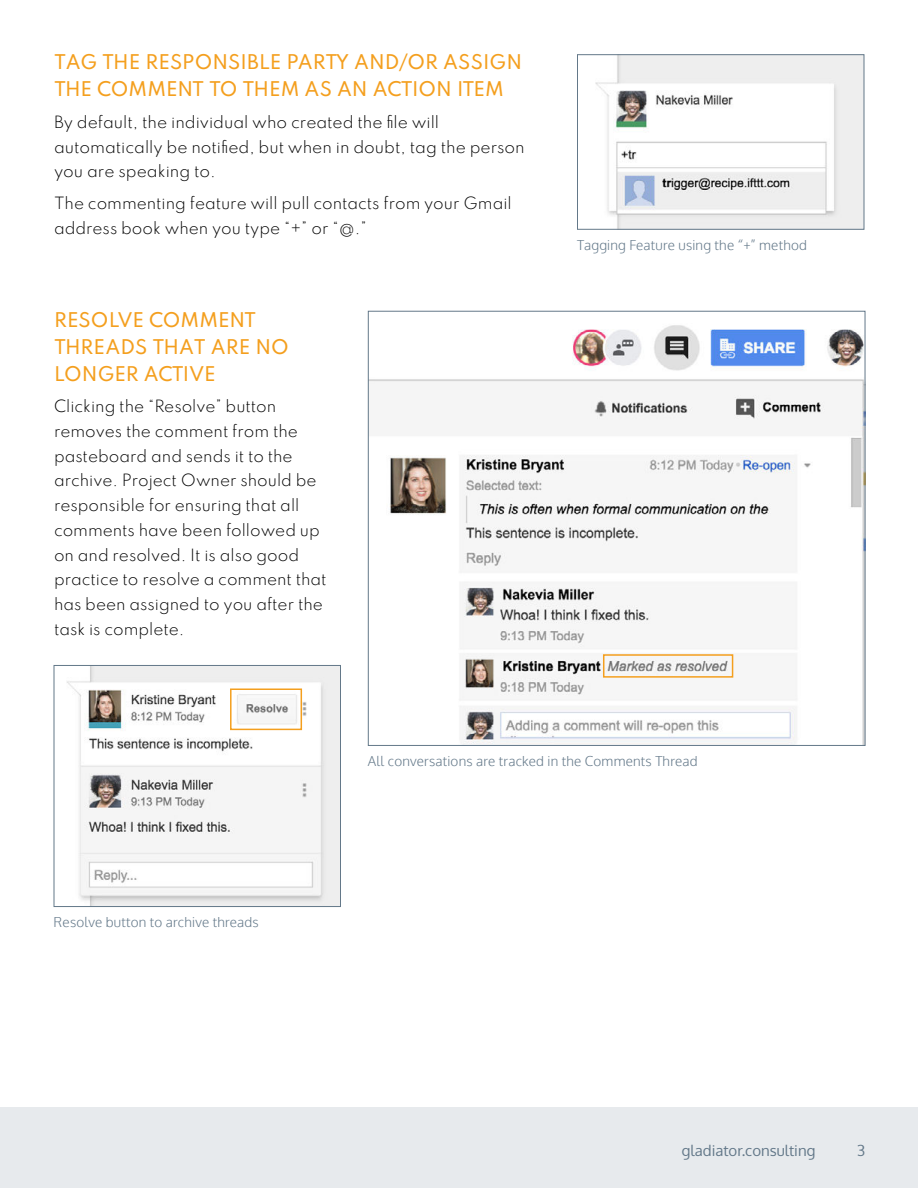
<style>
.page{position:relative;width:918px;height:1188px;background:#fff}
.page>*{position:absolute;margin:0;border:0;box-sizing:border-box;transform-origin:0 0}
.t1{font:100 18px/27px "Spartan";letter-spacing:-.005em;color:#f49f1e}
.t2{font:100 15px/24.8px "Spartan";color:#000}
.t3{font:15px "Oxygen";color:#637889}
.t4{font:300 13.5px "Oxygen";letter-spacing:.015em;color:#637889}
</style>
<div class="page">
<div style="left:0;top:1107px;width:918px;height:81px;background:#e7eaed"></div>
<img style="left:595px;top:56px;width:267px;height:171px">
<div style="left:577px;top:54px;width:287px;height:175px;border:1px solid #637889"></div>
<img style="left:67px;top:667px;width:272px;height:238px">
<div style="left:54px;top:665px;width:287px;height:242px;border:1px solid #637889"></div>
<div style="left:230px;top:688px;width:72px;height:42px;border:2px solid #f49f1e"></div>
<img style="left:370px;top:325px;width:493px;height:419px">
<div style="left:603px;top:654px;width:130px;height:24px;border:2px solid #f49f1e"></div>
<p class="t1" style="left:54px;top:49px;width:470px">TAG THE RESPONSIBLE PARTY AND/OR ASSIGN<br>THE COMMENT TO THEM AS AN ACTION ITEM</p>
<p class="t2" style="left:54px;top:109px;width:472px">By default, the individual who created the file will automatically be notified, but when in doubt, tag the person you are speaking to.</p>
<p class="t2" style="left:54px;top:190px;width:459px">The commenting feature will pull contacts from your Gmail address book when you type “+” or “@.”</p>
<p class="t1" style="left:54px;top:307px;width:236px">RESOLVE COMMENT<br>THREADS THAT ARE NO<br>LONGER ACTIVE</p>
<p class="t2" style="left:54px;top:393px;width:274px">Clicking the “Resolve” button removes the comment from the pasteboard and sends it to the archive. Project Owner should be responsible for ensuring that all comments have been followed up on and resolved. It is also good practice to resolve a comment that has been assigned to you after the task is complete.</p>
<p class="t4" style="left:577px;top:239px;width:231px">Tagging Feature using the “+” method</p>
<p class="t4" style="left:54px;top:917px;width:207px">Resolve button to archive threads</p>
<p class="t4" style="left:368px;top:756px;width:331px">All conversations are tracked in the Comments Thread</p>
<p class="t3" style="left:682px;top:1145px;width:135px">gladiator.consulting</p>
<p class="t3" style="left:857px;top:1145px;width:10px">3</p>
</div>
